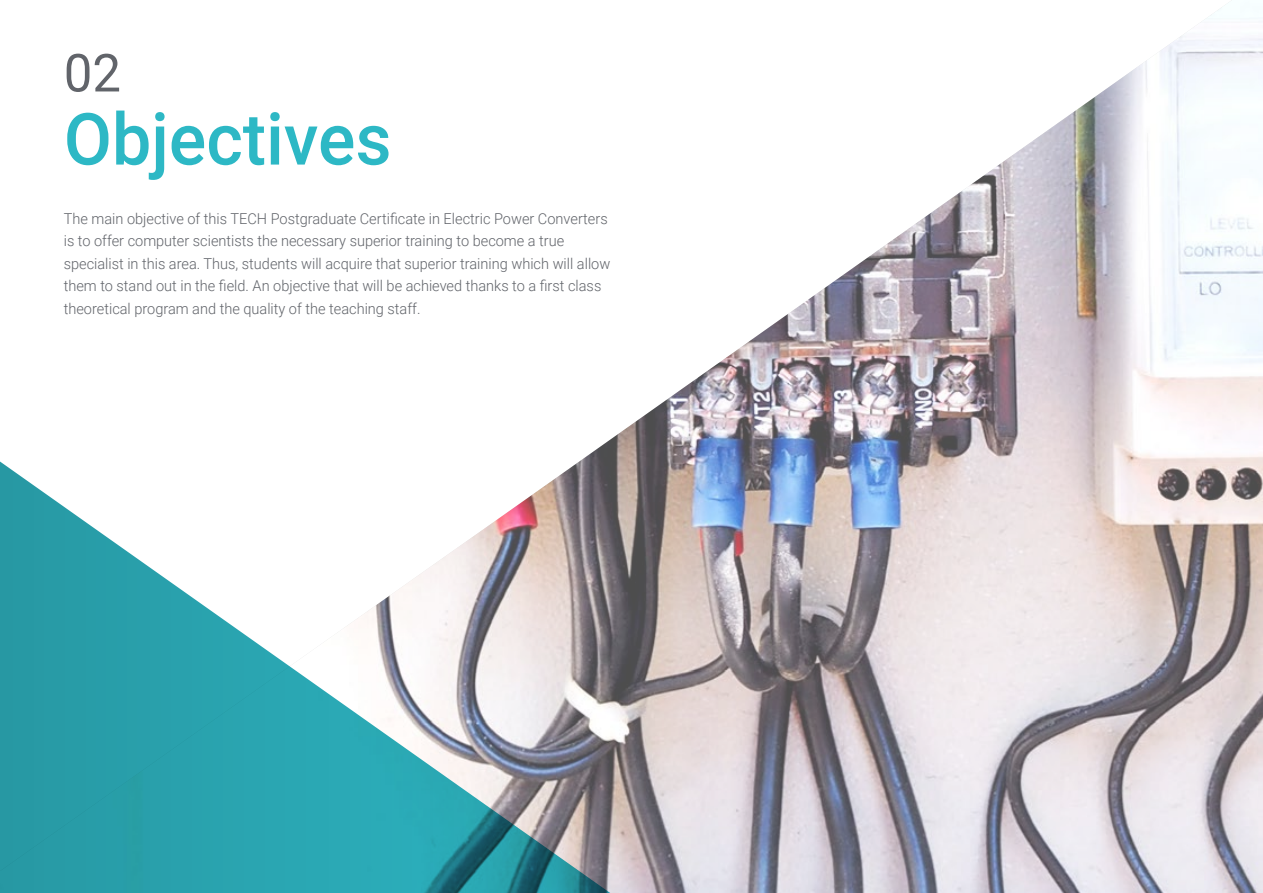
<style>
.page{position:relative;width:1263px;height:893px;background:#fff}
.page>*{position:absolute;margin:0;border:0;box-sizing:border-box;transform-origin:0 0}
.t1{font:500 72px "Roboto";color:#2db8c5}
.t2{font:52.5px "Roboto";color:#61646a}
.t3{font:300 15px/22.5px "Roboto";color:#61646a}
</style>
<div class="page">
<img style="left:601px;top:0;width:662px;height:893px">
<svg style="left:0;top:446px;width:640px;height:447px"></svg>
<h2 class="t2" style="left:64px;top:36px;width:59px">02</h2>
<h1 class="t1" style="left:64px;top:89px;width:329px">Objectives</h1>
<p class="t3" style="left:64px;top:207px;width:548px">The main objective of this TECH Postgraduate Certificate in Electric Power Converters is to offer computer scientists the necessary superior training to become a true specialist in this area. Thus, students will acquire that superior training which will allow them to stand out in the field. An objective that will be achieved thanks to a first class theoretical program and the quality of the teaching staff.</p>
</div>
